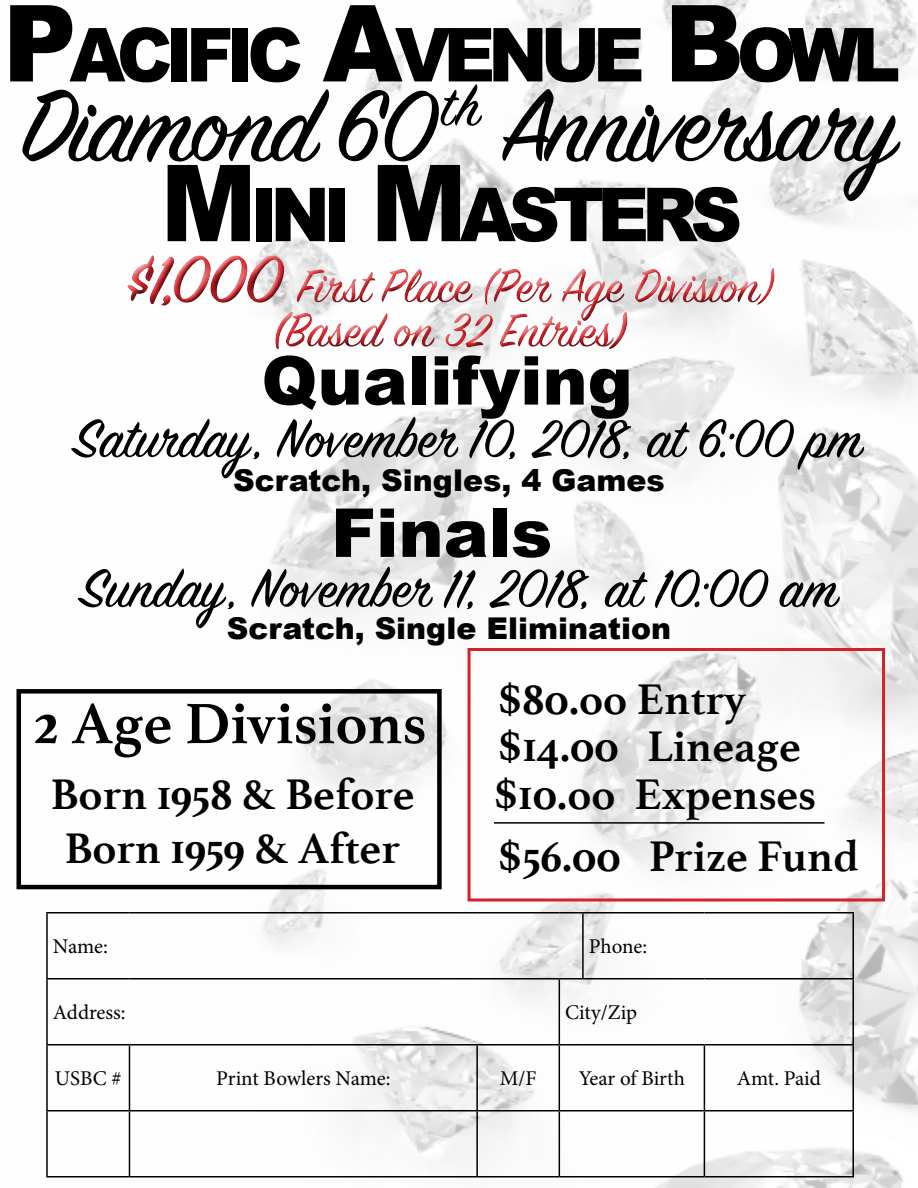
<style>
.page{position:relative;width:918px;height:1188px;background:#fff}
.page>*{position:absolute;margin:0;border:0;box-sizing:border-box;transform-origin:0 0}
.t1{font:112.5px "Sign Painter House Script";letter-spacing:-.03em;color:#000}
.t2{font:900 74.55px/159.8px "Arial";letter-spacing:-.1em;color:#000;text-align:center;scale:.96 1}
.t3{font:900 67.5px "Arial";color:#000}
.t4{font:60px "Sign Painter House Script";color:#000}
.t5{font:700 60px "Athelas";color:#000}
.t6{font:52.5px/44.2px "Sign Painter House Script";color:#d2232a;text-align:center}
.t7{font:700 45px/54.3px "Athelas";color:#000;text-align:center}
.t8{font:900 30px "Arial";color:#000}
.t9{font:21px "Minion Pro";letter-spacing:-.005em;color:#000}
.s1{font-size:106.5px}
.s2{font-weight:600;font-size:75px}
.s3{font-weight:600}
</style>
<div class="page">
<img style="left:16px;top:0;width:902px;height:1188px">
<hr style="left:46px;top:912px;width:83px;height:2px;background:#000">
<hr style="left:46px;top:914px;width:2px;height:64px;background:#000">
<hr style="left:129px;top:912px;width:348px;height:2px;background:#000">
<hr style="left:477px;top:912px;width:82px;height:2px;background:#000">
<hr style="left:559px;top:912px;width:24px;height:2px;background:#000">
<hr style="left:583px;top:912px;width:121px;height:2px;background:#000">
<hr style="left:582px;top:914px;width:2px;height:64px;background:#000">
<hr style="left:704px;top:912px;width:150px;height:2px;background:#000">
<hr style="left:852px;top:914px;width:2px;height:64px;background:#000">
<hr style="left:46px;top:978px;width:83px;height:2px;background:#000">
<hr style="left:46px;top:980px;width:2px;height:64px;background:#000">
<hr style="left:129px;top:978px;width:348px;height:2px;background:#000">
<hr style="left:477px;top:978px;width:82px;height:2px;background:#000">
<hr style="left:559px;top:978px;width:24px;height:2px;background:#000">
<hr style="left:559px;top:980px;width:1px;height:64px;background:#000">
<hr style="left:583px;top:978px;width:121px;height:2px;background:#000">
<hr style="left:704px;top:978px;width:150px;height:2px;background:#000">
<hr style="left:852px;top:980px;width:2px;height:64px;background:#000">
<hr style="left:46px;top:1044px;width:83px;height:2px;background:#000">
<hr style="left:46px;top:1046px;width:2px;height:64px;background:#000">
<hr style="left:129px;top:1044px;width:348px;height:2px;background:#000">
<hr style="left:129px;top:1046px;width:1px;height:64px;background:#000">
<hr style="left:477px;top:1044px;width:82px;height:2px;background:#000">
<hr style="left:476px;top:1046px;width:2px;height:64px;background:#000">
<hr style="left:559px;top:1044px;width:24px;height:2px;background:#000">
<hr style="left:559px;top:1046px;width:1px;height:64px;background:#000">
<hr style="left:583px;top:1044px;width:121px;height:2px;background:#000">
<hr style="left:704px;top:1044px;width:150px;height:2px;background:#000">
<hr style="left:704px;top:1046px;width:1px;height:64px;background:#000">
<hr style="left:852px;top:1046px;width:2px;height:64px;background:#000">
<hr style="left:46px;top:1110px;width:83px;height:2px;background:#000">
<hr style="left:46px;top:1112px;width:2px;height:64px;background:#000">
<hr style="left:129px;top:1110px;width:348px;height:2px;background:#000">
<hr style="left:129px;top:1112px;width:1px;height:64px;background:#000">
<hr style="left:477px;top:1110px;width:82px;height:2px;background:#000">
<hr style="left:476px;top:1112px;width:2px;height:64px;background:#000">
<hr style="left:559px;top:1110px;width:24px;height:2px;background:#000">
<hr style="left:559px;top:1112px;width:1px;height:64px;background:#000">
<hr style="left:583px;top:1110px;width:121px;height:2px;background:#000">
<hr style="left:704px;top:1110px;width:150px;height:2px;background:#000">
<hr style="left:704px;top:1112px;width:1px;height:64px;background:#000">
<hr style="left:852px;top:1112px;width:2px;height:64px;background:#000">
<hr style="left:46px;top:1176px;width:83px;height:2px;background:#000">
<hr style="left:129px;top:1176px;width:348px;height:2px;background:#000">
<hr style="left:477px;top:1176px;width:82px;height:2px;background:#000">
<hr style="left:559px;top:1176px;width:24px;height:2px;background:#000">
<hr style="left:583px;top:1176px;width:121px;height:2px;background:#000">
<hr style="left:704px;top:1176px;width:150px;height:2px;background:#000">
<div style="left:16px;top:689px;width:426px;height:200px;border:4px solid #000"></div>
<hr style="left:494px;top:822px;width:331px;height:2px;background:#000">
<div style="left:468px;top:648px;width:417px;height:254px;border:3px solid #d2232a"></div>
<div style="left:117px;top:244px;width:666px;height:82px;background:#fff;opacity:.75"></div>
<div style="left:119px;top:255px;width:667px;height:77px;background:#000;opacity:.75"></div>
<div style="left:264px;top:301px;width:372px;height:54px;background:#fff;opacity:.75"></div>
<div style="left:267px;top:305px;width:371px;height:55px;background:#000;opacity:.75"></div>
<h2 class="t2" style="left:3px;top:-27px;width:936px"><span class="s1">P</span>ACIFIC <span class="s1">A</span>VENUE <span class="s1">B</span>OWL<br><span class="s1">M</span>INI <span class="s1">M</span>ASTERS</h2>
<h1 class="t1" style="left:21px;top:57px;width:878px">Diamond 60<sup>th</sup> Anniversary</h1>
<p class="t6" style="left:126px;top:268px;width:648px"><span class="s2">$1,000</span> First Place (Per Age Division) <span class="s3">(</span>Based on 32 Entries<span class="s3">)</span></p>
<h3 class="t3" style="left:261px;top:331px;width:373px">Qualifying</h3>
<h3 class="t4" style="left:74px;top:402px;width:790px">Saturday, November 10, 2018, at 6:00 pm</h3>
<p class="t8" style="left:233px;top:459px;width:433px">Scratch, Singles, 4 Games</p>
<h3 class="t3" style="left:331px;top:484px;width:223px">Finals</h3>
<h3 class="t4" style="left:80px;top:551px;width:759px">Sunday, November 11, 2018, at 10:00 am</h3>
<p class="t8" style="left:227px;top:607px;width:446px">Scratch, Single Elimination</p>
<h3 class="t5" style="left:34px;top:675px;width:394px">2 Age Divisions</h3>
<p class="t7" style="left:51px;top:766px;width:365px">Born 1958 &amp; Before<br>Born 1959 &amp; After</p>
<p class="t7" style="left:498px;top:674px;width:304px;line-height:47.1px;text-align:left">$80.oo Entry $14.00 Lineage</p>
<p class="t7" style="left:494px;top:766px;width:324px">$10.oo Expenses</p>
<p class="t7" style="left:498px;top:828px;width:362px">$56.00 Prize Fund</p>
<p class="t9" style="left:53px;top:933px;width:56px">Name:</p>
<p class="t9" style="left:589px;top:933px;width:60px">Phone:</p>
<p class="t9" style="left:53px;top:999px;width:74px">Address:</p>
<p class="t9" style="left:565px;top:999px;width:73px">City/Zip</p>
<p class="t9" style="left:55px;top:1065px;width:68px">USBC #</p>
<p class="t9" style="left:216px;top:1065px;width:176px">Print Bowlers Name:</p>
<p class="t9" style="left:500px;top:1065px;width:38px">M/F</p>
<p class="t9" style="left:579px;top:1065px;width:108px">Year of Birth</p>
<p class="t9" style="left:737px;top:1065px;width:86px">Amt. Paid</p>
</div>
